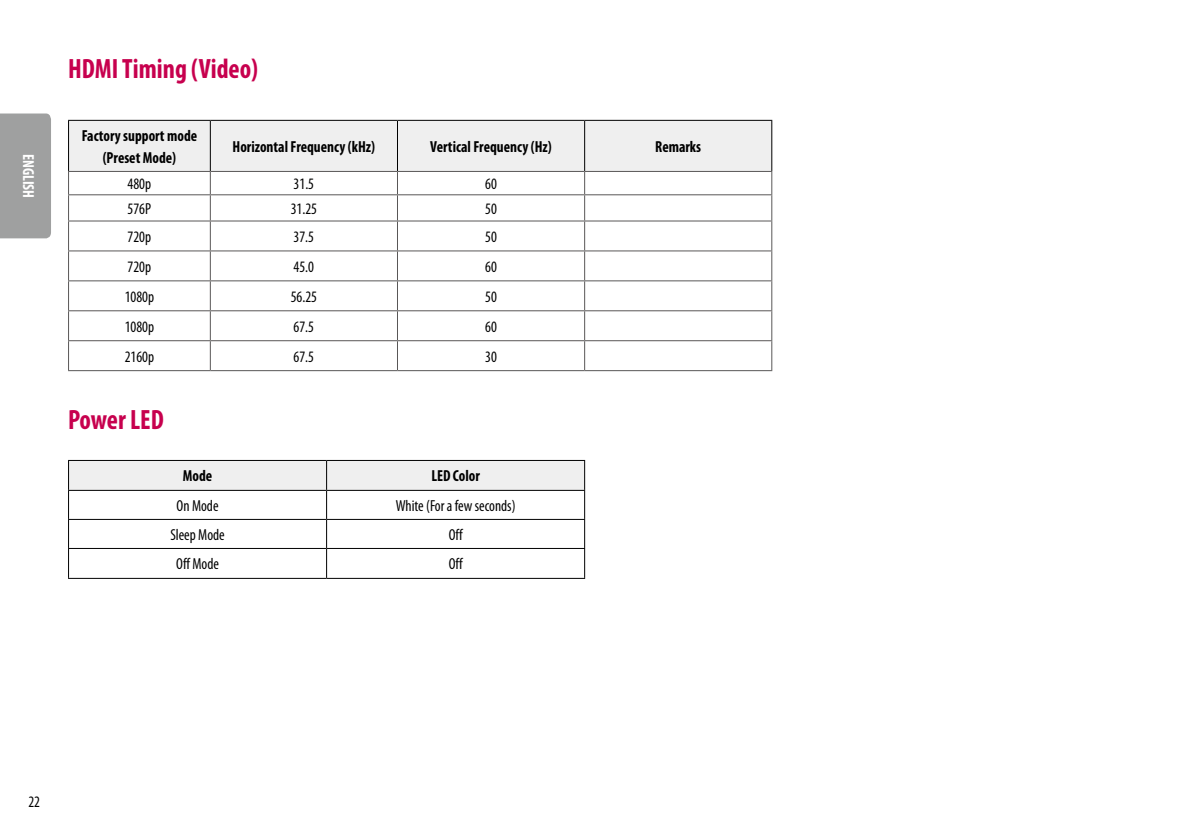
<style>
.page{position:relative;width:1191px;height:840px;background:#fff}
.page>*{position:absolute;margin:0;border:0;box-sizing:border-box;transform-origin:0 0}
.t1{font:700 condensed 28px "Myriad Pro";color:#c7004e;scale:.95 1}
.t2{font:condensed 16px "Myriad Pro";color:#000;scale:.95 1}
.t3{font:700 condensed 16px/22px "Myriad Pro";color:#000;text-align:center;scale:.95 1}
.t4{font:700 condensed 16px "Myriad Pro";color:#fff;scale:.95 1}
</style>
<div class="page">
<div style="left:0;top:113px;width:51px;height:125px;background:#9fa0a0"></div>
<svg style="left:68px;top:121px;width:704px;height:249px"></svg>
<hr style="left:68px;top:370px;width:142px;height:1px;background:#595757">
<hr style="left:210px;top:370px;width:187px;height:1px;background:#595757">
<hr style="left:397px;top:370px;width:187px;height:1px;background:#595757">
<hr style="left:584px;top:370px;width:188px;height:1px;background:#595757">
<hr style="left:68px;top:120px;width:142px;height:1px;background:#000">
<hr style="left:68px;top:121px;width:1px;height:50px;background:#000">
<hr style="left:210px;top:120px;width:187px;height:1px;background:#000">
<hr style="left:210px;top:121px;width:1px;height:50px;background:#000">
<hr style="left:397px;top:120px;width:187px;height:1px;background:#000">
<hr style="left:397px;top:121px;width:1px;height:50px;background:#000">
<hr style="left:584px;top:120px;width:188px;height:1px;background:#000">
<hr style="left:584px;top:121px;width:1px;height:50px;background:#000">
<hr style="left:771px;top:121px;width:1px;height:50px;background:#000">
<hr style="left:68px;top:459px;width:258px;height:1px;background:#000">
<hr style="left:326px;top:459px;width:259px;height:1px;background:#000">
<svg style="left:68px;top:460px;width:517px;height:117px"></svg>
<hr style="left:68px;top:577px;width:258px;height:1px;background:#000">
<hr style="left:326px;top:577px;width:259px;height:1px;background:#000">
<p class="t4" style="left:38px;top:154px;width:48px;rotate:90deg">ENGLISH</p>
<h1 class="t1" style="left:68px;top:51px;width:201px">HDMI Timing (Video)</h1>
<p class="t3" style="left:82px;top:124px;width:123px">Factory support mode (Preset Mode)</p>
<p class="t3" style="left:233px;top:135px;width:151px">Horizontal Frequency (kHz)</p>
<p class="t3" style="left:430px;top:135px;width:129px">Vertical Frequency (Hz)</p>
<p class="t3" style="left:655px;top:135px;width:50px">Remarks</p>
<p class="t2" style="left:128px;top:174px;width:26px">480p</p>
<p class="t2" style="left:294px;top:174px;width:23px">31.5</p>
<p class="t2" style="left:485px;top:174px;width:14px">60</p>
<p class="t2" style="left:128px;top:199px;width:26px">576P</p>
<p class="t2" style="left:291px;top:199px;width:29px">31.25</p>
<p class="t2" style="left:485px;top:199px;width:14px">50</p>
<p class="t2" style="left:128px;top:227px;width:26px">720p</p>
<p class="t2" style="left:294px;top:227px;width:23px">37.5</p>
<p class="t2" style="left:485px;top:227px;width:14px">50</p>
<p class="t2" style="left:128px;top:257px;width:26px">720p</p>
<p class="t2" style="left:294px;top:257px;width:23px">45.0</p>
<p class="t2" style="left:485px;top:257px;width:14px">60</p>
<p class="t2" style="left:125px;top:287px;width:33px">1080p</p>
<p class="t2" style="left:291px;top:287px;width:29px">56.25</p>
<p class="t2" style="left:485px;top:287px;width:14px">50</p>
<p class="t2" style="left:125px;top:316px;width:33px">1080p</p>
<p class="t2" style="left:294px;top:316px;width:23px">67.5</p>
<p class="t2" style="left:485px;top:316px;width:14px">60</p>
<p class="t2" style="left:125px;top:346px;width:33px">2160p</p>
<p class="t2" style="left:294px;top:346px;width:23px">67.5</p>
<p class="t2" style="left:485px;top:346px;width:14px">30</p>
<h1 class="t1" style="left:68px;top:402px;width:102px">Power LED</h1>
<p class="t3" style="left:183px;top:464px;width:32px">Mode</p>
<p class="t3" style="left:431px;top:464px;width:53px">LED Color</p>
<p class="t2" style="left:177px;top:495px;width:46px">On Mode</p>
<p class="t2" style="left:396px;top:495px;width:128px">White (For a few seconds)</p>
<p class="t2" style="left:170px;top:524px;width:59px">Sleep Mode</p>
<p class="t2" style="left:449px;top:524px;width:16px">Off</p>
<p class="t2" style="left:176px;top:554px;width:46px">Off Mode</p>
<p class="t2" style="left:449px;top:554px;width:16px">Off</p>
<p class="t2" style="left:28px;top:791px;width:14px">22</p>
</div>
